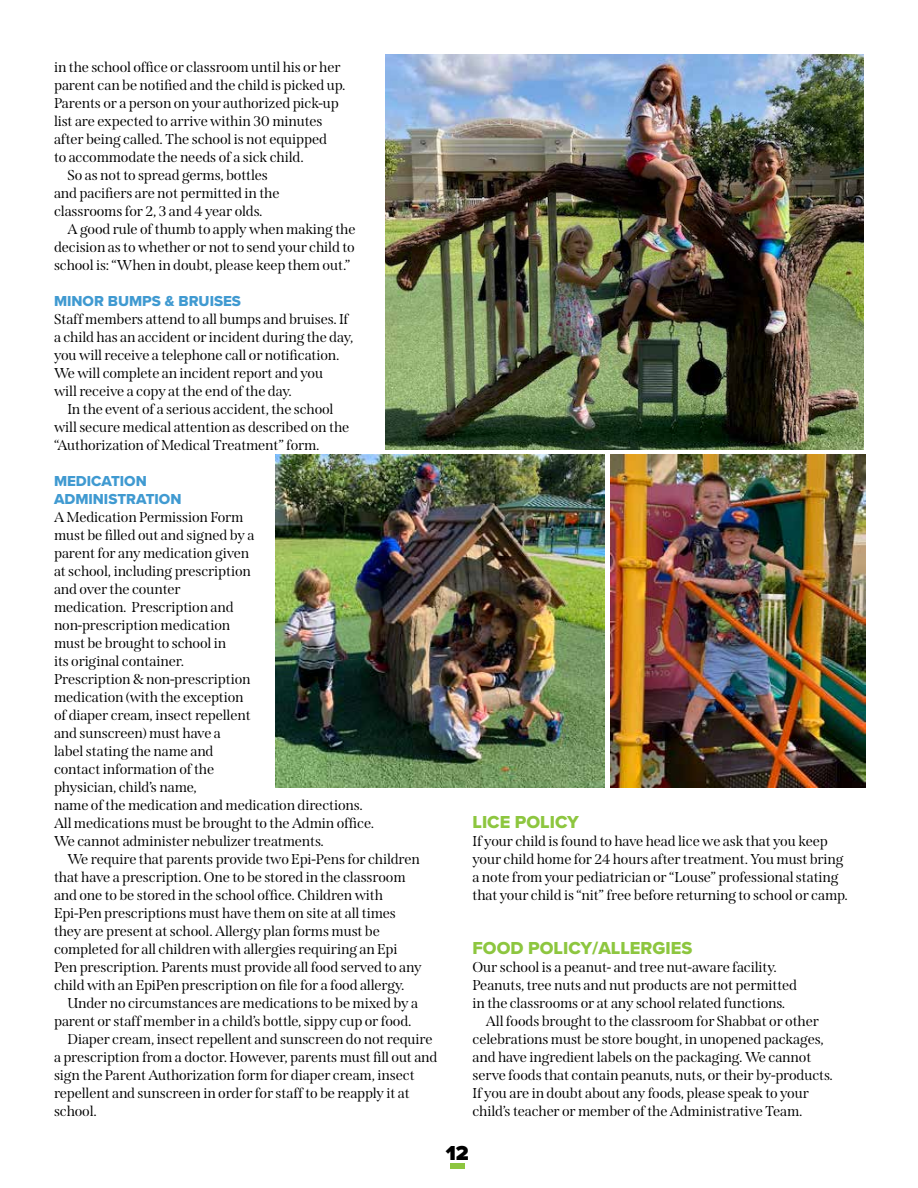
<style>
.page{position:relative;width:918px;height:1188px;background:#fff}
.page>*{position:absolute;margin:0;border:0;box-sizing:border-box;transform-origin:0 0}
.t1{font:900 21px "Proxima Nova";color:#000}
.t2{font:18px "Proxima Nova Extrabld";color:#8dc63f}
.t3{font:15px/18px "Proxima Nova Extrabld";color:#409ad1}
.t4{font:14.25px/18px "Span";letter-spacing:-.01em;color:#000}
</style>
<div class="page">
<div style="left:450px;top:1163px;width:14px;height:6px;background:#8dc63f"></div>
<img style="left:385px;top:54px;width:479px;height:396px">
<img style="left:610px;top:454px;width:256px;height:333px">
<img style="left:275px;top:455px;width:330px;height:333px">
<p class="t4" style="left:54px;top:58px;width:288px">in the school office or classroom until his or her</p>
<p class="t4" style="left:54px;top:76px;width:293px">parent can be notified and the child is picked up.</p>
<p class="t4" style="left:54px;top:94px;width:286px">Parents or a person on your authorized pick-up</p>
<p class="t4" style="left:54px;top:112px;width:270px">list are expected to arrive within 30 minutes</p>
<p class="t4" style="left:54px;top:130px;width:275px">after being called. The school is not equipped</p>
<p class="t4" style="left:54px;top:148px;width:251px">to accommodate the needs of a sick child.</p>
<p class="t4" style="left:67px;top:166px;width:202px">So as not to spread germs, bottles</p>
<p class="t4" style="left:54px;top:184px;width:227px">and pacifiers are not permitted in the</p>
<p class="t4" style="left:54px;top:202px;width:210px">classrooms for 2, 3 and 4 year olds.</p>
<p class="t4" style="left:67px;top:220px;width:290px">A good rule of thumb to apply when making the</p>
<p class="t4" style="left:54px;top:238px;width:302px">decision as to whether or not to send your child to</p>
<p class="t4" style="left:54px;top:256px;width:298px">school is: “When in doubt, please keep them out.”</p>
<p class="t3" style="left:54px;top:292px;width:189px">MINOR BUMPS &amp; BRUISES</p>
<p class="t4" style="left:54px;top:310px;width:301px">Staff members attend to all bumps and bruises. If a child has an accident or incident during the day, you will receive a telephone call or notification.<br>We will complete an incident report and you<br>will receive a copy at the end of the day.</p>
<p class="t4" style="left:54px;top:400px;width:297px;text-indent:13px">In the event of a serious accident, the school will secure medical attention as described on the “Authorization of Medical Treatment” form.</p>
<p class="t3" style="left:54px;top:472px;width:129px">MEDICATION<br>ADMINISTRATION</p>
<p class="t4" style="left:54px;top:508px;width:322px">A Medication Permission Form<br>must be filled out and signed by a<br>parent for any medication given<br>at school, including prescription<br>and over the counter<br>medication. Prescription and<br>non-prescription medication<br>must be brought to school in<br>its original container.<br>Prescription &amp; non-prescription<br>medication (with the exception<br>of diaper cream, insect repellent<br>and sunscreen) must have a<br>label stating the name and<br>contact information of the<br>physician, child’s name,<br>name of the medication and medication directions.<br>All medications must be brought to the Admin office.<br>We cannot administer nebulizer treatments.</p>
<p class="t4" style="left:54px;top:850px;width:369px;text-indent:13px">We require that parents provide two Epi-Pens for children that have a prescription. One to be stored in the classroom and one to be stored in the school office. Children with Epi-Pen prescriptions must have them on site at all times they are present at school. Allergy plan forms must be completed for all children with allergies requiring an Epi Pen prescription. Parents must provide all food served to any child with an EpiPen prescription on file for a food allergy.</p>
<p class="t4" style="left:67px;top:994px;width:352px">Under no circumstances are medications to be mixed by a</p>
<p class="t4" style="left:54px;top:1012px;width:359px">parent or staff member in a child’s bottle, sippy cup or food.</p>
<p class="t4" style="left:67px;top:1030px;width:367px">Diaper cream, insect repellent and sunscreen do not require</p>
<p class="t4" style="left:54px;top:1048px;width:385px">a prescription from a doctor. However, parents must fill out and</p>
<p class="t4" style="left:54px;top:1066px;width:362px">sign the Parent Authorization form for diaper cream, insect</p>
<p class="t4" style="left:54px;top:1084px;width:357px">repellent and sunscreen in order for staff to be reapply it at</p>
<p class="t4" style="left:54px;top:1102px;width:44px">school.</p>
<p class="t2" style="left:472px;top:809px;width:108px">LICE POLICY</p>
<p class="t4" style="left:472px;top:832px;width:377px">If your child is found to have head lice we ask that you keep your child home for 24 hours after treatment. You must bring a note from your pediatrician or “Louse” professional stating that your child is “nit” free before returning to school or camp.</p>
<p class="t2" style="left:472px;top:935px;width:221px">FOOD POLICY/ALLERGIES</p>
<p class="t4" style="left:472px;top:958px;width:306px">Our school is a peanut- and tree nut-aware facility.</p>
<p class="t4" style="left:472px;top:976px;width:326px">Peanuts, tree nuts and nut products are not permitted</p>
<p class="t4" style="left:472px;top:994px;width:314px">in the classrooms or at any school related functions.</p>
<p class="t4" style="left:486px;top:1012px;width:334px">All foods brought to the classroom for Shabbat or other</p>
<p class="t4" style="left:472px;top:1030px;width:353px">celebrations must be store bought, in unopened packages,</p>
<p class="t4" style="left:472px;top:1048px;width:340px">and have ingredient labels on the packaging. We cannot</p>
<p class="t4" style="left:472px;top:1066px;width:362px">serve foods that contain peanuts, nuts, or their by-products.</p>
<p class="t4" style="left:472px;top:1084px;width:338px">If you are in doubt about any foods, please speak to your</p>
<p class="t4" style="left:472px;top:1102px;width:332px">child’s teacher or member of the Administrative Team.</p>
<h1 class="t1" style="left:446px;top:1137px;width:25px">12</h1>
</div>
